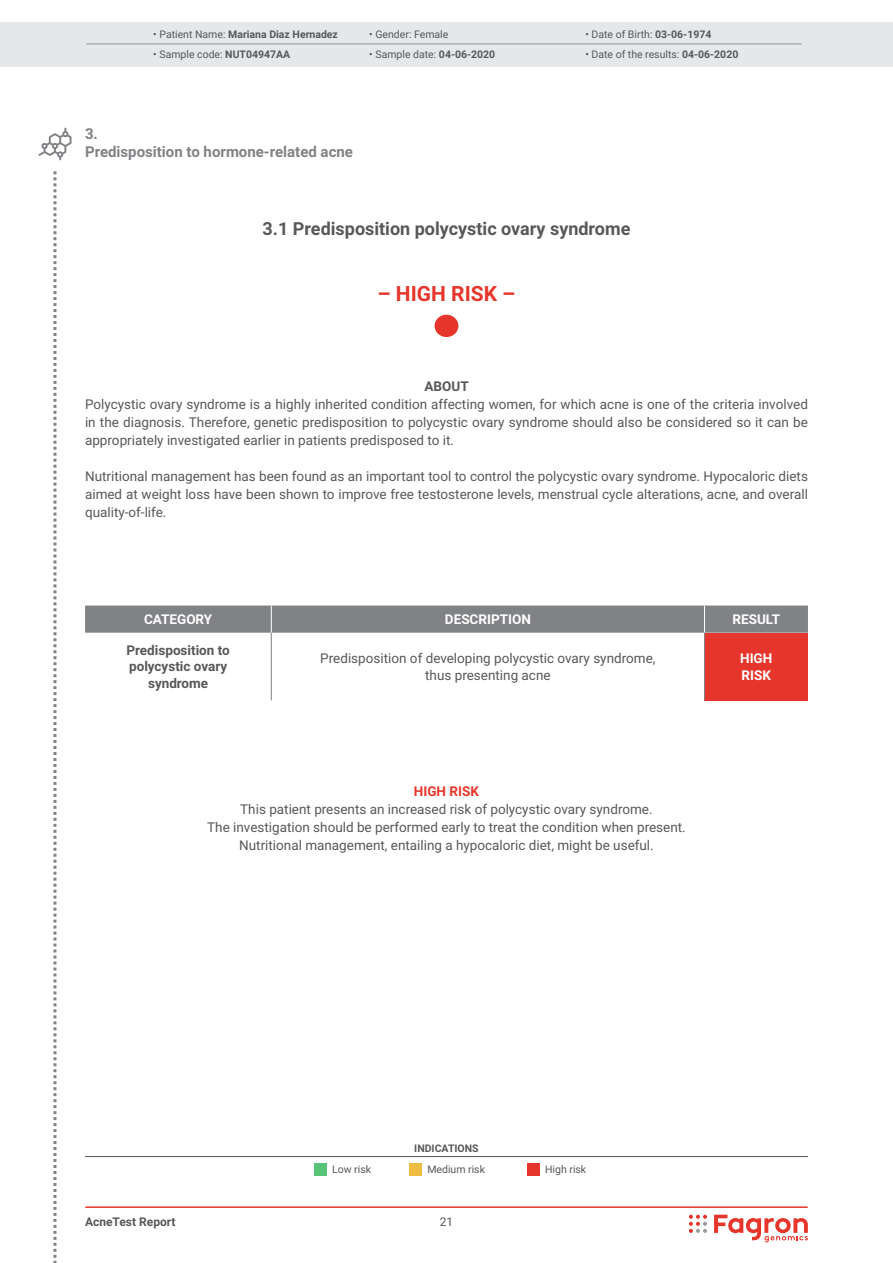
<style>
.page{position:relative;width:893px;height:1263px;background:#fff}
.page>*{position:absolute;margin:0;border:0;box-sizing:border-box;transform-origin:0 0}
.t1{font:700 21px "Roboto";color:#e6362b}
.t2{font:700 18px "Roboto";color:#57585a}
.t3{font:700 15px "Roboto";color:#808285}
.t4{font:13.5px/18px "Roboto";color:#57585a;text-align:justify}
.t5{font:700 13.5px "Roboto";color:#57585a}
.t6{font:700 13.5px "Roboto";color:#fff}
.t7{font:700 13.5px "Roboto";color:#e6362b}
.t8{font:700 12px "Roboto";color:#57585a}
.t9{font:12px "Roboto";color:#57585a}
.t10{font:10.5px "Roboto";color:#57585a}
.t11{font:700 10.5px "Roboto";color:#57585a}
.s1{font-weight:400}
.s2{font-weight:700}
</style>
<div class="page">
<div style="left:435px;top:315px;width:23px;height:22px;background:#e6362b;border-radius:50%"></div>
<div style="left:527px;top:1163px;width:12px;height:13px;background:#e6362b"></div>
<div style="left:409px;top:1163px;width:12px;height:13px;background:#efbc44"></div>
<div style="left:314px;top:1163px;width:12px;height:13px;background:#59c477"></div>
<hr style="left:85px;top:1156px;width:723px;height:1px;background:#57585a">
<div style="left:704px;top:633px;width:104px;height:67px;background:#e6362b"></div>
<svg style="left:85px;top:605px;width:723px;height:28px;background:#848689"></svg>
<hr style="left:271px;top:633px;width:1px;height:67px;background:#808285">
<hr style="left:704px;top:633px;width:1px;height:67px;background:#808285">
<svg style="left:38px;top:128px;width:34px;height:32px"></svg>
<svg style="left:53px;top:171px;width:3px;height:1092px"></svg>
<div style="left:0;top:22px;width:893px;height:45px;background:#e6e7e9"></div>
<hr style="left:87px;top:43px;width:714px;height:1px;background:#939598">
<hr style="left:86px;top:1206px;width:721px;height:2px;background:#e6362b">
<svg style="left:689px;top:1215px;width:18px;height:18px"></svg>
<svg style="left:714px;top:1215px;width:94px;height:27px"></svg>
<p class="t11" style="left:153px;top:27px;width:186px"><span class="s1">• Patient Name:</span> Mariana Diaz Hernadez</p>
<p class="t10" style="left:369px;top:27px;width:81px">• Gender: Female</p>
<p class="t10" style="left:585px;top:27px;width:128px">• Date of Birth: <span class="s2">03-06-1974</span></p>
<p class="t10" style="left:153px;top:47px;width:139px">• Sample code: <span class="s2">NUT04947AA</span></p>
<p class="t10" style="left:369px;top:47px;width:128px">• Sample date: <span class="s2">04-06-2020</span></p>
<p class="t10" style="left:585px;top:47px;width:155px">• Date of the results: <span class="s2">04-06-2020</span></p>
<p class="t3" style="left:85px;top:123px;width:14px">3.</p>
<p class="t3" style="left:85px;top:141px;width:269px">Predisposition to hormone-related acne</p>
<p class="t2" style="left:263px;top:216px;width:369px">3.1 Predisposition polycystic ovary syndrome</p>
<p class="t1" style="left:377px;top:278px;width:140px">– HIGH RISK –</p>
<p class="t5" style="left:425px;top:376px;width:46px">ABOUT</p>
<p class="t4" style="left:85px;top:394px;width:724px">Polycystic ovary syndrome is a highly inherited condition affecting women, for which acne is one of the criteria involved in the diagnosis. Therefore, genetic predisposition to polycystic ovary syndrome should also be considered so it can be appropriately investigated earlier in patients predisposed to it.</p>
<p class="t4" style="left:85px;top:466px;width:724px">Nutritional management has been found as an important tool to control the polycystic ovary syndrome. Hypocaloric diets aimed at weight loss have been shown to improve free testosterone levels, menstrual cycle alterations, acne, and overall quality-of-life.</p>
<p class="t6" style="left:144px;top:610px;width:70px">CATEGORY</p>
<p class="t6" style="left:445px;top:610px;width:87px">DESCRIPTION</p>
<p class="t6" style="left:733px;top:610px;width:49px">RESULT</p>
<p class="t5" style="left:126px;top:641px;width:105px">Predisposition to</p>
<p class="t5" style="left:129px;top:657px;width:100px">polycystic ovary</p>
<p class="t5" style="left:148px;top:673px;width:62px">syndrome</p>
<p class="t4" style="left:320px;top:649px;width:337px">Predisposition of developing polycystic ovary syndrome,</p>
<p class="t4" style="left:425px;top:665px;width:127px">thus presenting acne</p>
<p class="t6" style="left:740px;top:649px;width:34px">HIGH</p>
<p class="t6" style="left:741px;top:665px;width:31px">RISK</p>
<p class="t7" style="left:414px;top:782px;width:67px">HIGH RISK</p>
<p class="t4" style="left:240px;top:800px;width:414px">This patient presents an increased risk of polycystic ovary syndrome.</p>
<p class="t4" style="left:207px;top:818px;width:480px">The investigation should be performed early to treat the condition when present.</p>
<p class="t4" style="left:239px;top:836px;width:416px">Nutritional management, entailing a hypocaloric diet, might be useful.</p>
<p class="t11" style="left:414px;top:1140px;width:66px">INDICATIONS</p>
<p class="t10" style="left:332px;top:1162px;width:40px">Low risk</p>
<p class="t10" style="left:427px;top:1162px;width:59px">Medium risk</p>
<p class="t10" style="left:545px;top:1162px;width:43px">High risk</p>
<p class="t8" style="left:85px;top:1213px;width:92px">AcneTest Report</p>
<p class="t9" style="left:440px;top:1213px;width:15px">21</p>
</div>
